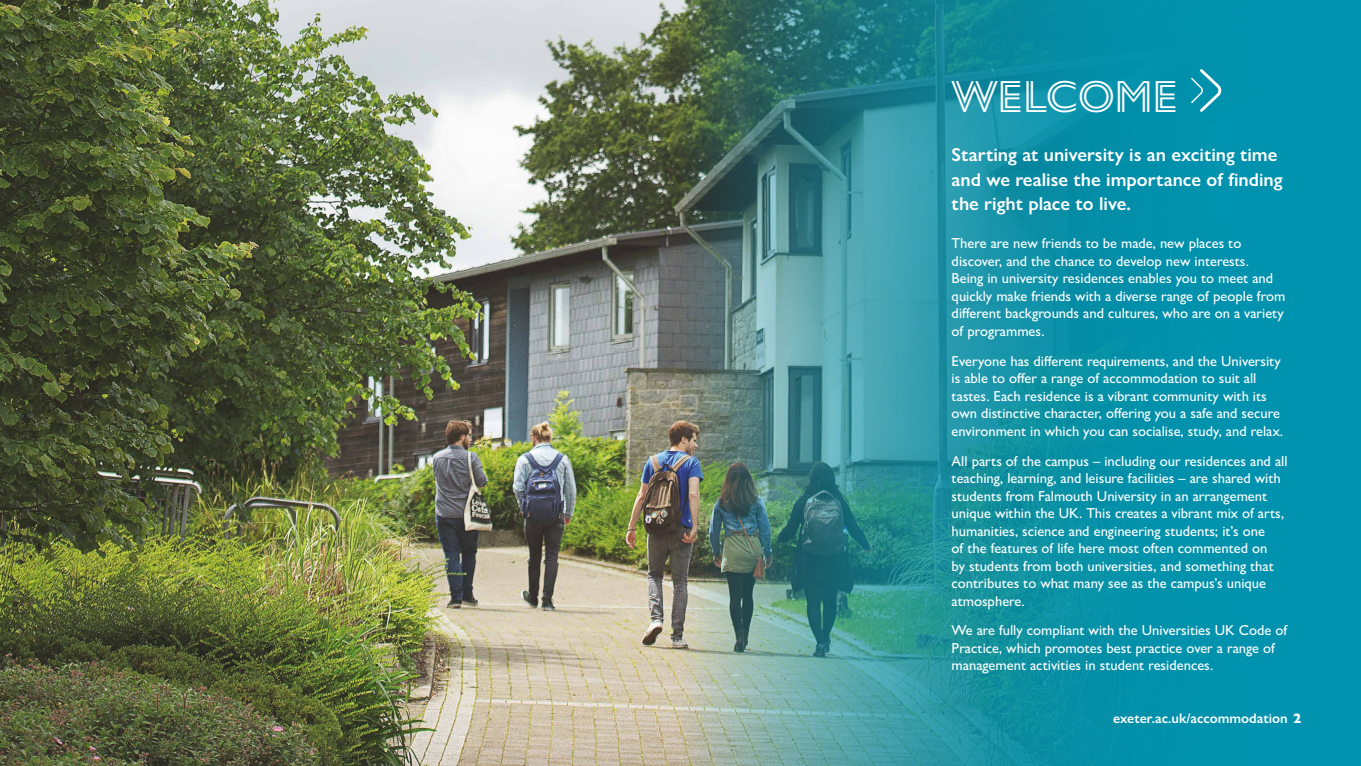
<style>
.page{position:relative;width:1361px;height:766px;background:#fff}
.page>*{position:absolute;margin:0;border:0;box-sizing:border-box;transform-origin:0 0}
.t1{font:45.25px "Gill Sans Nova Inline";color:#fff}
.t2{font:600 18.75px "Gill Sans Nova";color:#fff}
.t3{font:500 14.5px/29.8px "Gill Sans Nova";color:#fff}
.t4{font:600 13.82px "Gill Sans Nova";color:#fff}
.s1{font-weight:800}
</style>
<div class="page">
<img style="left:0;top:0;width:1361px;height:765px">
<img style="left:678px;top:0;width:682px;height:765px">
<svg style="left:1189px;top:66px;width:35px;height:48px;background:#209fb7"></svg>
<h1 class="t1" style="left:951px;top:66px;width:228px">WELCOME</h1>
<p class="t2" style="left:951px;top:143px;width:327px">Starting at university is an exciting time</p>
<p class="t2" style="left:951px;top:168px;width:332px">and we realise the importance of fnding</p>
<h1 class="t2" style="left:951px;top:192px;width:181px">the right place to live.</h1>
<p class="t3" style="left:951px;top:228px;width:291px">There are new friends to be made, new places to</p>
<p class="t3" style="left:951px;top:246px;width:299px">discover, and the chance to develop new interests.</p>
<p class="t3" style="left:951px;top:263px;width:323px">Being in university residences enables you to meet and</p>
<p class="t3" style="left:951px;top:281px;width:335px">quickly make friends with a diverse range of people from</p>
<p class="t3" style="left:951px;top:298px;width:334px">diferent backgrounds and cultures, who are on a variety</p>
<p class="t3" style="left:951px;top:316px;width:331px">of programmes.<br>Everyone has diferent requirements, and the University</p>
<p class="t3" style="left:951px;top:363px;width:306px">is able to ofer a range of accommodation to suit all</p>
<p class="t3" style="left:951px;top:380px;width:317px">tastes. Each residence is a vibrant community with its</p>
<p class="t3" style="left:951px;top:398px;width:330px">own distinctive character, ofering you a safe and secure</p>
<p class="t3" style="left:951px;top:415px;width:337px">environment in which you can socialise, study, and relax.<br>All parts of the campus – including our residences and all</p>
<p class="t3" style="left:951px;top:463px;width:331px">teaching, learning, and leisure facilities – are shared with</p>
<p class="t3" style="left:951px;top:480px;width:317px">students from Falmouth University in an arrangement</p>
<p class="t3" style="left:951px;top:498px;width:334px">unique within the UK. This creates a vibrant mix of arts,</p>
<p class="t3" style="left:951px;top:515px;width:315px">humanities, science and engineering students; it’s one</p>
<p class="t3" style="left:951px;top:533px;width:317px">of the features of life here most often commented on</p>
<p class="t3" style="left:951px;top:550px;width:324px">by students from both universities, and something that</p>
<p class="t3" style="left:951px;top:568px;width:316px">contributes to what many see as the campus’s unique</p>
<p class="t3" style="left:951px;top:585px;width:337px">atmosphere.<br>We are fully compliant with the Universities UK Code of</p>
<p class="t3" style="left:951px;top:632px;width:325px">Practice, which promotes best practice over a range of</p>
<p class="t3" style="left:951px;top:650px;width:263px">management activities in student residences.</p>
<p class="t4" style="left:1113px;top:709px;width:190px">exeter.ac.uk/accommodation <span class="s1">2</span></p>
</div>
